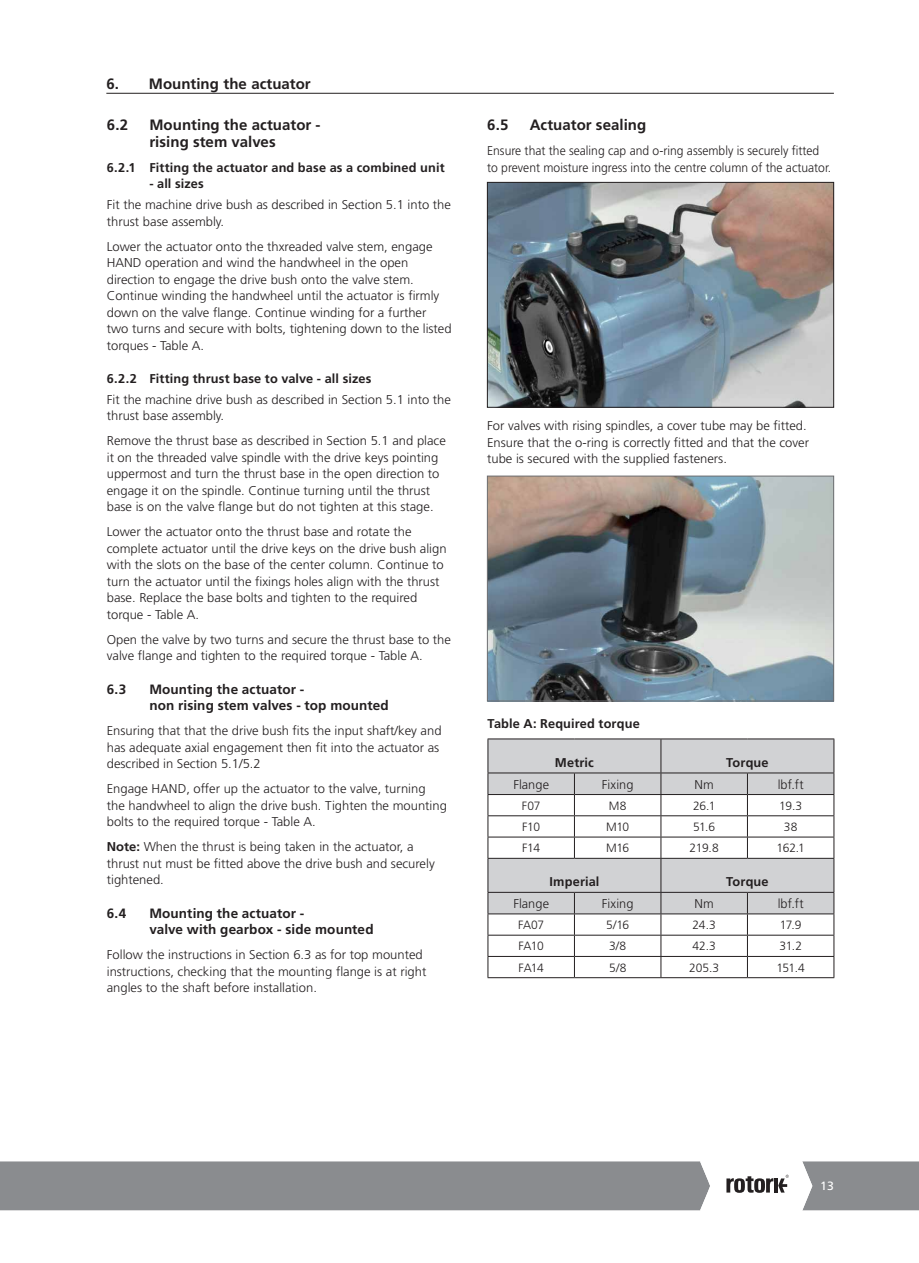
<style>
.page{position:relative;width:919px;height:1263px;background:#fff}
.page>*{position:absolute;margin:0;border:0;box-sizing:border-box;transform-origin:0 0}
.t1{font:700 15px/16.5px "Frutiger LT Std";color:#231f20}
.t2{font:700 13.5px/16.5px "Frutiger LT Std";letter-spacing:.01em;color:#231f20}
.t3{font:300 12.75px/16.5px "Frutiger LT Std";color:#231f20}
.t4{font:700 12.75px "Frutiger LT Std";letter-spacing:.01em;color:#231f20}
.t5{font:300 12.75px/16.5px "Frutiger LT Std";color:#231f20;scale:.95 1}
.t6{font:300 12px "Frutiger LT Std";letter-spacing:-.035em;color:#231f20}
.t7{font:12px "Frutiger LT Std";color:#fff}
.s1{font-weight:700}
</style>
<div class="page">
<hr style="left:106px;top:93px;width:727px;height:1px;background:#231f20">
<img style="left:489px;top:184px;width:342px;height:221px">
<div style="left:487px;top:182px;width:346px;height:225px;border:1px solid #231f20"></div>
<img style="left:489px;top:478px;width:342px;height:221px">
<div style="left:487px;top:476px;width:346px;height:225px;border:1px solid #6c6d70"></div>
<div style="left:488px;top:739px;width:345px;height:34px;background:#d1d2d4"></div>
<svg style="left:488px;top:859px;width:345px;height:118px"></svg>
<hr style="left:487px;top:935px;width:87px;height:1px;background:#231f20">
<hr style="left:574px;top:935px;width:87px;height:1px;background:#231f20">
<hr style="left:661px;top:935px;width:86px;height:1px;background:#231f20">
<hr style="left:747px;top:935px;width:87px;height:1px;background:#231f20">
<hr style="left:487px;top:956px;width:87px;height:1px;background:#231f20">
<hr style="left:574px;top:956px;width:87px;height:1px;background:#231f20">
<hr style="left:661px;top:956px;width:86px;height:1px;background:#231f20">
<hr style="left:747px;top:956px;width:87px;height:1px;background:#231f20">
<hr style="left:487px;top:977px;width:87px;height:1px;background:#231f20">
<hr style="left:574px;top:977px;width:87px;height:1px;background:#231f20">
<hr style="left:661px;top:977px;width:86px;height:1px;background:#231f20">
<hr style="left:747px;top:977px;width:87px;height:1px;background:#231f20">
<hr style="left:487px;top:738px;width:87px;height:1px;background:#231f20">
<hr style="left:487px;top:739px;width:1px;height:34px;background:#231f20">
<hr style="left:574px;top:738px;width:87px;height:1px;background:#231f20">
<hr style="left:661px;top:738px;width:86px;height:1px;background:#231f20">
<hr style="left:660px;top:739px;width:1px;height:34px;background:#231f20">
<hr style="left:747px;top:738px;width:87px;height:1px;background:#231f20">
<hr style="left:833px;top:739px;width:1px;height:34px;background:#231f20">
<svg style="left:487px;top:773px;width:347px;height:85px"></svg>
<hr style="left:487px;top:794px;width:87px;height:1px;background:#231f20">
<hr style="left:574px;top:794px;width:87px;height:1px;background:#231f20">
<hr style="left:661px;top:794px;width:86px;height:1px;background:#231f20">
<hr style="left:747px;top:794px;width:87px;height:1px;background:#231f20">
<hr style="left:487px;top:858px;width:87px;height:1px;background:#231f20">
<hr style="left:487px;top:859px;width:1px;height:33px;background:#231f20">
<hr style="left:574px;top:858px;width:87px;height:1px;background:#231f20">
<hr style="left:661px;top:858px;width:86px;height:1px;background:#231f20">
<hr style="left:660px;top:859px;width:1px;height:33px;background:#231f20">
<hr style="left:747px;top:858px;width:87px;height:1px;background:#231f20">
<hr style="left:833px;top:859px;width:1px;height:33px;background:#231f20">
<hr style="left:487px;top:892px;width:87px;height:1px;background:#231f20">
<svg style="left:487px;top:893px;width:1px;height:84px"></svg>
<hr style="left:574px;top:892px;width:87px;height:1px;background:#231f20">
<svg style="left:574px;top:893px;width:1px;height:84px"></svg>
<hr style="left:661px;top:892px;width:86px;height:1px;background:#231f20">
<svg style="left:660px;top:893px;width:1px;height:84px"></svg>
<hr style="left:747px;top:892px;width:87px;height:1px;background:#231f20">
<svg style="left:747px;top:893px;width:1px;height:84px"></svg>
<svg style="left:833px;top:893px;width:1px;height:84px"></svg>
<hr style="left:487px;top:913px;width:87px;height:1px;background:#231f20">
<hr style="left:574px;top:913px;width:87px;height:1px;background:#231f20">
<hr style="left:661px;top:913px;width:86px;height:1px;background:#231f20">
<hr style="left:747px;top:913px;width:87px;height:1px;background:#231f20">
<svg style="left:0;top:1161px;width:918px;height:49px;background:#959799"></svg>
<p class="t1" style="left:106px;top:75px;width:206px">6. Mounting the actuator</p>
<p class="t1" style="left:107px;top:117px;width:23px">6.2</p>
<p class="t1" style="left:149px;top:117px;width:173px">Mounting the actuator - rising stem valves</p>
<p class="t4" style="left:107px;top:160px;width:339px">6.2.1 Fitting the actuator and base as a combined unit</p>
<p class="t4" style="left:149px;top:176px;width:56px">- all sizes</p>
<p class="t3" style="left:107px;top:197px;width:345px">Fit the machine drive bush as described in Section 5.1 into the thrust base assembly.</p>
<p class="t3" style="left:107px;top:238px;width:346px">Lower the actuator onto the thxreaded valve stem, engage HAND operation and wind the handwheel in the open direction to engage the drive bush onto the valve stem.<br>Continue winding the handwheel until the actuator is firmly down on the valve flange. Continue winding for a further<br>two turns and secure with bolts, tightening down to the listed torques - Table A.</p>
<p class="t4" style="left:107px;top:371px;width:266px">6.2.2 Fitting thrust base to valve - all sizes</p>
<p class="t3" style="left:107px;top:391px;width:345px">Fit the machine drive bush as described in Section 5.1 into the thrust base assembly.</p>
<p class="t3" style="left:107px;top:433px;width:340px">Remove the thrust base as described in Section 5.1 and place it on the threaded valve spindle with the drive keys pointing uppermost and turn the thrust base in the open direction to engage it on the spindle. Continue turning until the thrust base is on the valve flange but do not tighten at this stage.</p>
<p class="t3" style="left:107px;top:524px;width:341px">Lower the actuator onto the thrust base and rotate the complete actuator until the drive keys on the drive bush align with the slots on the base of the center column. Continue to turn the actuator until the fixings holes align with the thrust base. Replace the base bolts and tighten to the required torque - Table A.</p>
<p class="t3" style="left:107px;top:631px;width:345px">Open the valve by two turns and secure the thrust base to the valve flange and tighten to the required torque - Table A.</p>
<p class="t2" style="left:107px;top:681px;width:21px">6.3</p>
<p class="t2" style="left:149px;top:681px;width:241px">Mounting the actuator -<br>non rising stem valves - top mounted</p>
<p class="t3" style="left:107px;top:723px;width:336px">Ensuring that that the drive bush fits the input shaft/key and has adequate axial engagement then fit into the actuator as described in Section 5.1/5.2</p>
<p class="t3" style="left:107px;top:781px;width:341px">Engage HAND, offer up the actuator to the valve, turning<br>the handwheel to align the drive bush. Tighten the mounting bolts to the required torque - Table A.</p>
<p class="t3" style="left:107px;top:839px;width:329px"><span class="s1">Note:</span> When the thrust is being taken in the actuator, a thrust nut must be fitted above the drive bush and securely tightened.</p>
<p class="t2" style="left:107px;top:905px;width:21px">6.4</p>
<p class="t2" style="left:149px;top:905px;width:226px">Mounting the actuator -<br>valve with gearbox - side mounted</p>
<p class="t3" style="left:107px;top:947px;width:321px">Follow the instructions in Section 6.3 as for top mounted instructions, checking that the mounting flange is at right angles to the shaft before installation.</p>
<p class="t1" style="left:487px;top:117px;width:23px">6.5</p>
<p class="t1" style="left:529px;top:117px;width:118px">Actuator sealing</p>
<p class="t5" style="left:487px;top:143px;width:364px">Ensure that the sealing cap and o-ring assembly is securely fitted to prevent moisture ingress into the centre column of the actuator.</p>
<p class="t3" style="left:487px;top:418px;width:323px">For valves with rising spindles, a cover tube may be fitted.<br>Ensure that the o-ring is correctly fitted and that the cover tube is secured with the supplied fasteners.</p>
<p class="t4" style="left:487px;top:716px;width:154px">Table A: Required torque</p>
<p class="t4" style="left:555px;top:755px;width:41px">Metric</p>
<p class="t4" style="left:726px;top:755px;width:44px">Torque</p>
<p class="t3" style="left:513px;top:776px;width:37px">Flange</p>
<p class="t3" style="left:602px;top:776px;width:33px">Fixing</p>
<p class="t3" style="left:694px;top:776px;width:21px">Nm</p>
<p class="t3" style="left:777px;top:776px;width:27px">lbf.ft</p>
<p class="t6" style="left:522px;top:799px;width:20px">F07</p>
<p class="t6" style="left:609px;top:799px;width:19px">M8</p>
<p class="t6" style="left:693px;top:799px;width:24px">26.1</p>
<p class="t6" style="left:779px;top:799px;width:24px">19.3</p>
<p class="t6" style="left:522px;top:820px;width:19px">F10</p>
<p class="t6" style="left:606px;top:820px;width:25px">M10</p>
<p class="t6" style="left:693px;top:820px;width:24px">51.6</p>
<p class="t6" style="left:783px;top:820px;width:15px">38</p>
<p class="t6" style="left:522px;top:841px;width:19px">F14</p>
<p class="t6" style="left:606px;top:841px;width:25px">M16</p>
<p class="t6" style="left:689px;top:841px;width:31px">219.8</p>
<p class="t6" style="left:776px;top:841px;width:30px">162.1</p>
<p class="t4" style="left:549px;top:874px;width:52px">Imperial</p>
<p class="t4" style="left:726px;top:874px;width:44px">Torque</p>
<p class="t3" style="left:513px;top:895px;width:37px">Flange</p>
<p class="t3" style="left:602px;top:895px;width:33px">Fixing</p>
<p class="t3" style="left:694px;top:895px;width:21px">Nm</p>
<p class="t3" style="left:777px;top:895px;width:27px">lbf.ft</p>
<p class="t6" style="left:518px;top:918px;width:28px">FA07</p>
<p class="t6" style="left:606px;top:918px;width:25px">5/16</p>
<p class="t6" style="left:692px;top:918px;width:25px">24.3</p>
<p class="t6" style="left:780px;top:918px;width:23px">17.9</p>
<p class="t6" style="left:518px;top:939px;width:27px">FA10</p>
<p class="t6" style="left:609px;top:939px;width:19px">3/8</p>
<p class="t6" style="left:692px;top:939px;width:25px">42.3</p>
<p class="t6" style="left:779px;top:939px;width:24px">31.2</p>
<p class="t6" style="left:518px;top:961px;width:27px">FA14</p>
<p class="t6" style="left:609px;top:961px;width:19px">5/8</p>
<p class="t6" style="left:689px;top:961px;width:32px">205.3</p>
<p class="t6" style="left:776px;top:961px;width:30px">151.4</p>
<p class="t7" style="left:820px;top:1179px;width:15px">13</p>
</div>
